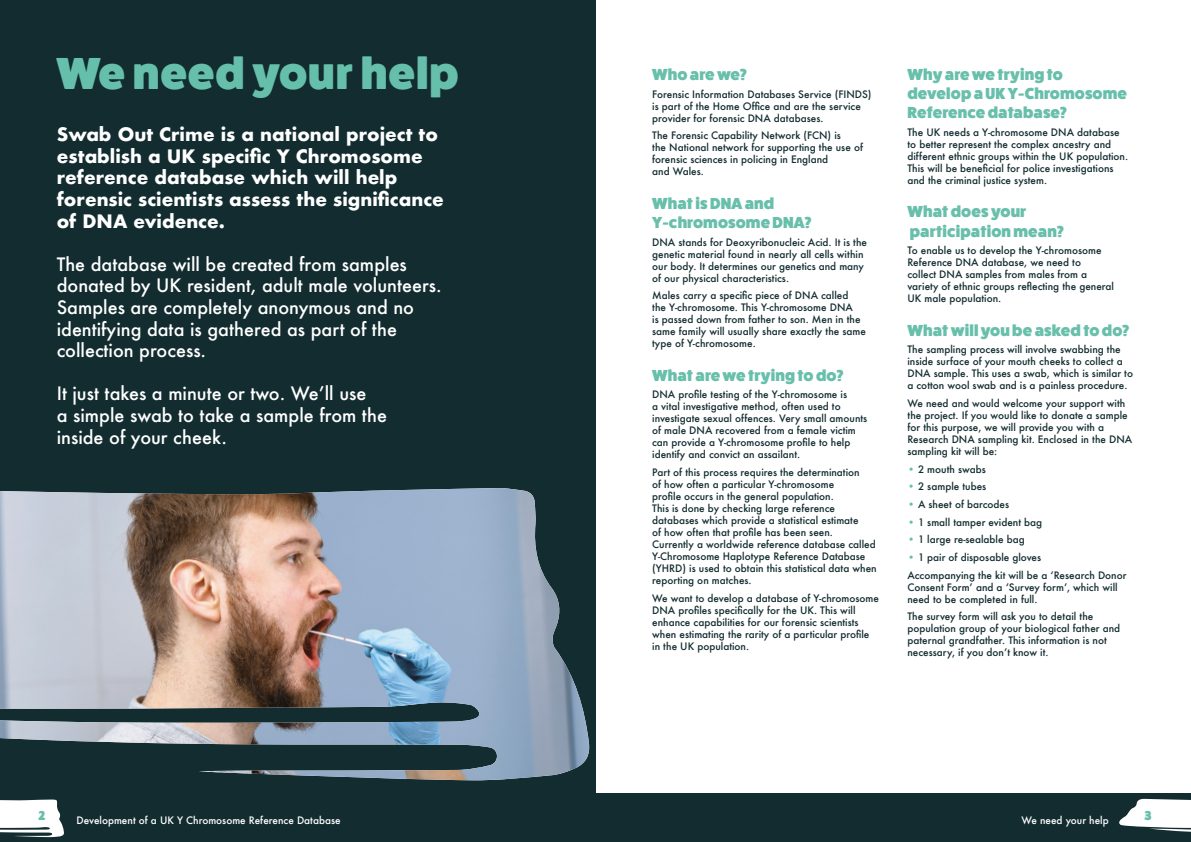
<style>
.page{position:relative;width:1191px;height:842px;background:#fff}
.page>*{position:absolute;margin:0;border:0;box-sizing:border-box;transform-origin:0 0}
.t1{font:800 45px "Fat Frank";letter-spacing:.02em;color:#66bfab}
.t2{font:500 18px/21.6px "Futura";color:#fff}
.t3{font:700 18px/21.6px "Futura";color:#fff}
.t4{font:800 16px/19.2px "Fat Frank";letter-spacing:.01em;color:#68bfab}
.t5{font:800 13px "Fat Frank";color:#66bfab}
.t6{font:500 10px/12px "Futura";color:#122c30}
.t7{font:500 10px "Futura";color:#fff}
.s1{color:#66bfab}
</style>
<div class="page">
<div style="left:0;top:0;width:595px;height:842px;background:#122c30"></div>
<img style="left:0;top:488px;width:590px;height:293px">
<div style="left:595px;top:794px;width:596px;height:48px;background:#122c30"></div>
<svg style="left:1119px;top:799px;width:72px;height:33px"></svg>
<svg style="left:0;top:799px;width:64px;height:38px;background:#cdd2d3"></svg>
<p class="t1" style="left:57px;top:49px;width:403px">We need your help</p>
<p class="t3" style="left:57px;top:123px;width:388px">Swab Out Crime is a national project to establish a UK specific Y Chromosome reference database which will help forensic scientists assess the significance of DNA evidence.</p>
<p class="t2" style="left:57px;top:253px;width:386px">The database will be created from samples donated by UK resident, adult male volunteers.<br>Samples are completely anonymous and no identifying data is gathered as part of the collection process.</p>
<p class="t2" style="left:57px;top:383px;width:332px">It just takes a minute or two. We’ll use<br>a simple swab to take a sample from the inside of your cheek.</p>
<p class="t4" style="left:652px;top:65px;width:96px">Who are we?</p>
<p class="t6" style="left:652px;top:88px;width:221px">Forensic Information Databases Service (FINDS) is part of the Home Office and are the service provider for forensic DNA databases.</p>
<p class="t6" style="left:652px;top:129px;width:212px">The Forensic Capability Network (FCN) is<br>the National network for supporting the use of forensic sciences in policing in England<br>and Wales.</p>
<p class="t4" style="left:652px;top:194px;width:161px">What is DNA and<br>Y-chromosome DNA?</p>
<p class="t6" style="left:652px;top:236px;width:216px">DNA stands for Deoxyribonucleic Acid. It is the genetic material found in nearly all cells within our body. It determines our genetics and many of our physical characteristics.</p>
<p class="t6" style="left:652px;top:289px;width:215px">Males carry a specific piece of DNA called<br>the Y-chromosome. This Y-chromosome DNA<br>is passed down from father to son. Men in the same family will usually share exactly the same type of Y-chromosome.</p>
<p class="t4" style="left:652px;top:366px;width:193px">What are we trying to do?</p>
<p class="t6" style="left:652px;top:388px;width:216px">DNA profile testing of the Y-chromosome is<br>a vital investigative method, often used to investigate sexual offences. Very small amounts of male DNA recovered from a female victim can provide a Y-chromosome profile to help identify and convict an assailant.</p>
<p class="t6" style="left:652px;top:466px;width:226px">Part of this process requires the determination<br>of how often a particular Y-chromosome<br>profile occurs in the general population.<br>This is done by checking large reference databases which provide a statistical estimate<br>of how often that profile has been seen.<br>Currently a worldwide reference database called Y-Chromosome Haplotype Reference Database (YHRD) is used to obtain this statistical data when reporting on matches.</p>
<p class="t6" style="left:652px;top:592px;width:228px">We want to develop a database of Y-chromosome DNA profiles specifically for the UK. This will enhance capabilities for our forensic scientists when estimating the rarity of a particular profile in the UK population.</p>
<p class="t4" style="left:907px;top:65px;width:221px">Why are we trying to develop a UK Y-Chromosome<br>Reference database?</p>
<p class="t6" style="left:907px;top:126px;width:222px">The UK needs a Y-chromosome DNA database to better represent the complex ancestry and different ethnic groups within the UK population.<br>This will be beneficial for police investigations and the criminal justice system.</p>
<p class="t4" style="left:907px;top:202px;width:158px">What does your participation mean?</p>
<p class="t6" style="left:907px;top:244px;width:208px">To enable us to develop the Y-chromosome Reference DNA database, we need to<br>collect DNA samples from males from a variety of ethnic groups reflecting the general UK male population.</p>
<p class="t4" style="left:907px;top:321px;width:223px">What will you be asked to do?</p>
<p class="t6" style="left:907px;top:343px;width:227px">The sampling process will involve swabbing the inside surface of your mouth cheeks to collect a DNA sample. This uses a swab, which is similar to a cotton wool swab and is a painless procedure.</p>
<p class="t6" style="left:907px;top:397px;width:226px">We need and would welcome your support with the project. If you would like to donate a sample for this purpose, we will provide you with a Research DNA sampling kit. Enclosed in the DNA sampling kit will be:</p>
<p class="t6" style="left:907px;top:463px;width:80px"><span class="s1">•</span> 2 mouth swabs</p>
<p class="t6" style="left:907px;top:480px;width:80px"><span class="s1">•</span> 2 sample tubes</p>
<p class="t6" style="left:907px;top:498px;width:103px"><span class="s1">•</span> A sheet of barcodes</p>
<p class="t6" style="left:907px;top:516px;width:136px"><span class="s1">•</span> 1 small tamper evident bag</p>
<p class="t6" style="left:907px;top:533px;width:119px"><span class="s1">•</span> 1 large re-sealable bag</p>
<p class="t6" style="left:907px;top:551px;width:135px"><span class="s1">•</span> 1 pair of disposable gloves</p>
<p class="t6" style="left:907px;top:569px;width:221px">Accompanying the kit will be a ‘Research Donor<br>Consent Form’ and a ‘Survey form’, which will need to be completed in full.</p>
<p class="t6" style="left:907px;top:610px;width:214px">The survey form will ask you to detail the population group of your biological father and paternal grandfather. This information is not necessary, if you don’t know it.</p>
<p class="t5" style="left:39px;top:808px;width:8px">2</p>
<p class="t5" style="left:1144px;top:808px;width:9px">3</p>
<p class="t7" style="left:77px;top:813px;width:266px">Development of a UK Y Chromosome Reference Database</p>
<p class="t7" style="left:1021px;top:813px;width:89px">We need your help</p>
</div>
